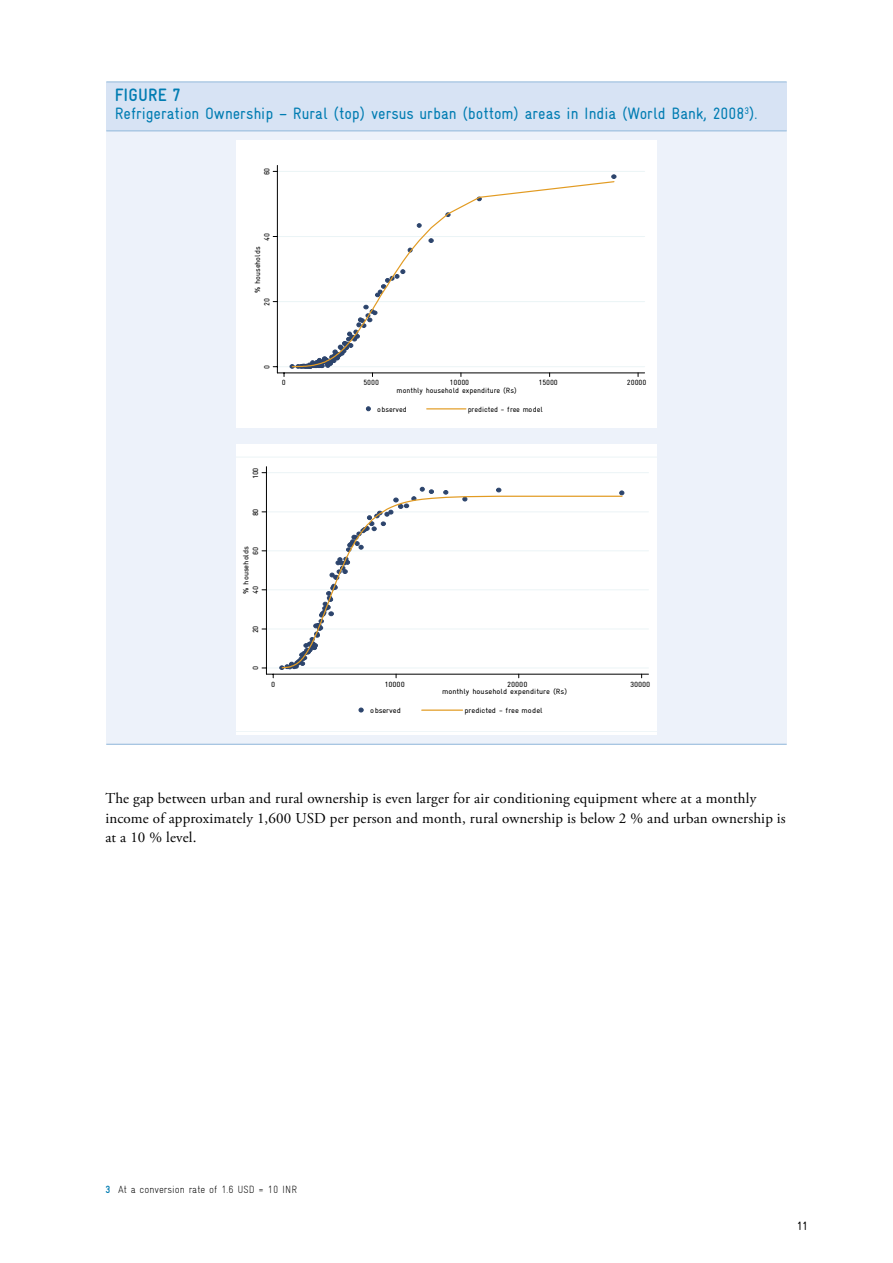
<style>
.page{position:relative;width:893px;height:1263px;background:#fff}
.page>*{position:absolute;margin:0;border:0;box-sizing:border-box;transform-origin:0 0}
.t1{font:700 condensed 18px "Gravur";color:#007cb2}
.t2{font:condensed 16.5px "Gravur";color:#007cb2}
.t3{font:15px/19.5px "Adobe Garamond Pro";letter-spacing:.01em;color:#000}
.t4{font:condensed 12px "Gravur";color:#000}
.t5{font:300 condensed 10.5px "Gravur";color:#000}
.t6{font:condensed 7.5px "Gravur";color:#000;scale:1.14 1}
.t7{font:condensed 7.5px "Gravur";color:#000;scale:1.1 1}
.s1{font-weight:700;color:#007cb2}
</style>
<div class="page">
<div style="left:106px;top:82px;width:681px;height:49px;background:#d7e3f4"></div>
<div style="left:106px;top:131px;width:681px;height:613px;background:#edf2fa"></div>
<hr style="left:106px;top:744px;width:681px;height:1px;background:#91b8da">
<hr style="left:106px;top:82px;width:681px;height:1px;background:#91b8da">
<hr style="left:106px;top:131px;width:681px;height:1px;background:#91b8da">
<div style="left:236px;top:140px;width:421px;height:288px;background:#fff"></div>
<div style="left:277px;top:165px;width:368px;height:208px;border:1px solid #fff"></div>
<hr style="left:277px;top:366px;width:368px;height:1px;background:#ebf4f6">
<hr style="left:277px;top:301px;width:368px;height:1px;background:#ebf4f6">
<hr style="left:277px;top:236px;width:368px;height:1px;background:#ebf4f6">
<hr style="left:277px;top:171px;width:368px;height:1px;background:#ebf4f6">
<svg style="left:611px;top:174px;width:5px;height:5px"></svg>
<svg style="left:365px;top:181px;width:250px;height:133px"></svg>
<hr style="left:277px;top:165px;width:1px;height:208px;background:#000">
<hr style="left:277px;top:373px;width:368px;height:1px;background:#000">
<svg style="left:284px;top:305px;width:93px;height:72px"></svg>
<svg style="left:366px;top:406px;width:5px;height:5px"></svg>
<hr style="left:427px;top:408px;width:39px;height:1px;background:#e29b22">
<div style="left:236px;top:444px;width:421px;height:291px;background:#fff"></div>
<svg style="left:236px;top:457px;width:421px;height:275px"></svg>
<div style="left:266px;top:467px;width:382px;height:207px;background:#fff"></div>
<div style="left:266px;top:466px;width:382px;height:208px;border:1px solid #fff"></div>
<hr style="left:266px;top:667px;width:382px;height:1px;background:#ebf4f6">
<hr style="left:266px;top:628px;width:382px;height:1px;background:#ebf4f6">
<hr style="left:266px;top:589px;width:382px;height:1px;background:#ebf4f6">
<hr style="left:266px;top:550px;width:382px;height:1px;background:#ebf4f6">
<hr style="left:266px;top:511px;width:382px;height:1px;background:#ebf4f6">
<hr style="left:266px;top:472px;width:382px;height:1px;background:#ebf4f6">
<svg style="left:443px;top:490px;width:5px;height:5px"></svg>
<svg style="left:496px;top:488px;width:5px;height:4px"></svg>
<svg style="left:619px;top:490px;width:5px;height:5px"></svg>
<svg style="left:434px;top:495px;width:189px;height:7px"></svg>
<hr style="left:266px;top:467px;width:1px;height:207px;background:#000">
<hr style="left:266px;top:674px;width:382px;height:1px;background:#000">
<svg style="left:273px;top:487px;width:161px;height:191px"></svg>
<svg style="left:358px;top:707px;width:6px;height:5px"></svg>
<hr style="left:422px;top:709px;width:40px;height:2px;background:#e29b22">
<p class="t1" style="left:115px;top:85px;width:67px">FIGURE 7</p>
<p class="t2" style="left:115px;top:104px;width:644px">Refrigeration Ownership – Rural (top) versus urban (bottom) areas in India (World Bank, 2008<sup>3</sup>).</p>
<p class="t7" style="left:263px;top:175px;width:8px;rotate:-90deg">60</p>
<p class="t7" style="left:263px;top:241px;width:8px;rotate:-90deg">40</p>
<p class="t7" style="left:253px;top:293px;width:43px;rotate:-90deg">% households</p>
<p class="t7" style="left:263px;top:306px;width:8px;rotate:-90deg">20</p>
<p class="t7" style="left:263px;top:369px;width:5px;rotate:-90deg">0</p>
<p class="t7" style="left:282px;top:379px;width:5px">0</p>
<p class="t7" style="left:363px;top:379px;width:16px">5000</p>
<p class="t7" style="left:450px;top:379px;width:19px">10000</p>
<p class="t7" style="left:538px;top:379px;width:19px">15000</p>
<p class="t7" style="left:627px;top:379px;width:19px">20000</p>
<p class="t7" style="left:397px;top:386px;width:111px">monthly household expenditure (Rs)</p>
<p class="t7" style="left:377px;top:405px;width:28px">observed</p>
<p class="t7" style="left:468px;top:405px;width:70px">predicted - free model</p>
<p class="t6" style="left:251px;top:479px;width:11px;rotate:-90deg">100</p>
<p class="t6" style="left:251px;top:516px;width:8px;rotate:-90deg">80</p>
<p class="t6" style="left:242px;top:594px;width:44px;rotate:-90deg">% households</p>
<p class="t6" style="left:251px;top:555px;width:8px;rotate:-90deg">60</p>
<p class="t6" style="left:251px;top:594px;width:8px;rotate:-90deg">40</p>
<p class="t6" style="left:251px;top:633px;width:8px;rotate:-90deg">20</p>
<p class="t6" style="left:251px;top:670px;width:5px;rotate:-90deg">0</p>
<p class="t6" style="left:271px;top:680px;width:5px">0</p>
<p class="t6" style="left:384px;top:680px;width:19px">10000</p>
<p class="t6" style="left:507px;top:680px;width:19px">20000</p>
<p class="t6" style="left:630px;top:680px;width:19px">30000</p>
<p class="t6" style="left:442px;top:687px;width:111px">monthly household expenditure (Rs)</p>
<p class="t6" style="left:370px;top:706px;width:28px">observed</p>
<p class="t6" style="left:464px;top:706px;width:70px">predicted - free model</p>
<p class="t3" style="left:105px;top:789px;width:682px">The gap between urban and rural ownership is even larger for air conditioning equipment where at a monthly income of approximately 1,600 USD per person and month, rural ownership is below 2 % and urban ownership is at a 10 % level.</p>
<p class="t5" style="left:105px;top:1184px;width:193px"><span class="s1">3</span> At a conversion rate of 1.6 USD = 10 INR</p>
<p class="t4" style="left:797px;top:1219px;width:13px">11</p>
</div>
